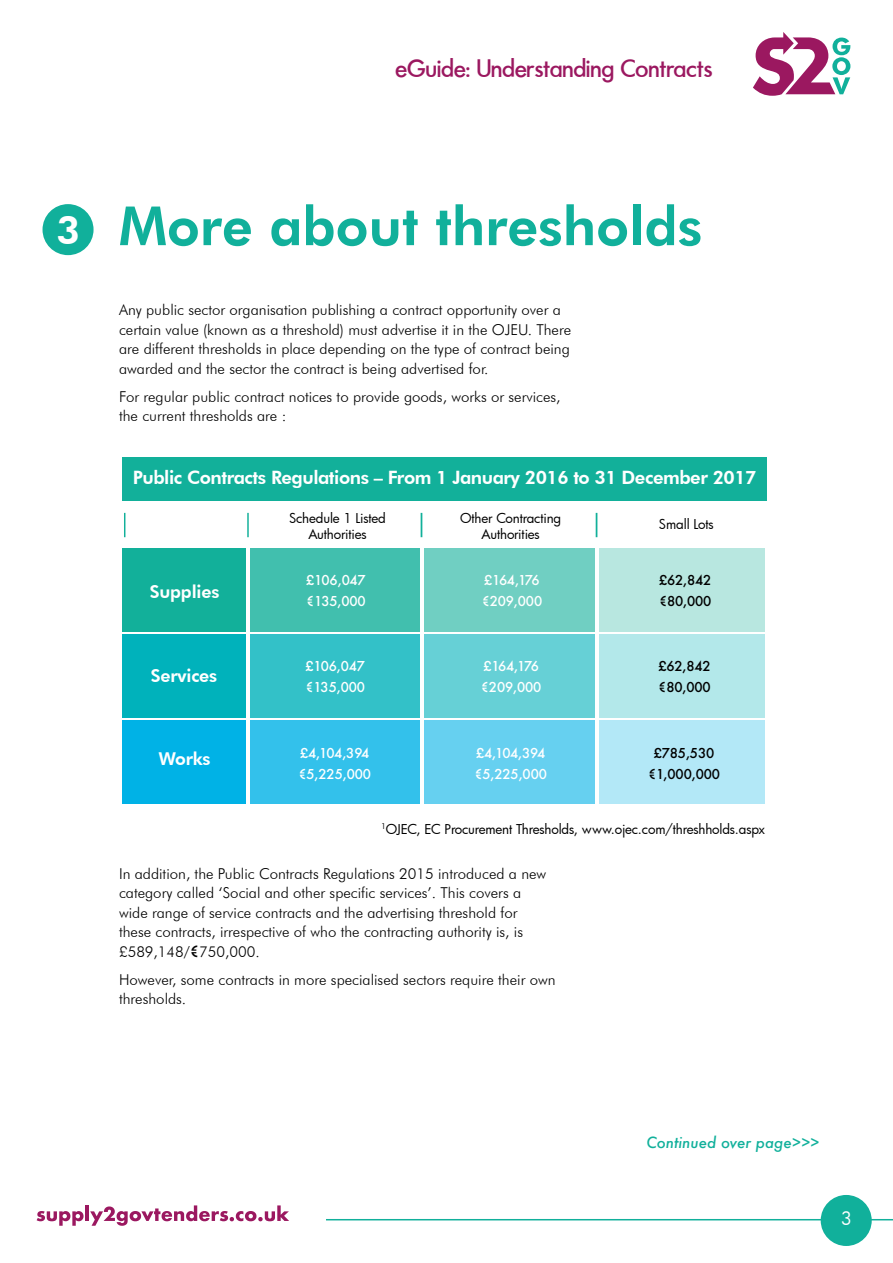
<style>
.page{position:relative;width:893px;height:1263px;background:#fff}
.page>*{position:absolute;margin:0;border:0;box-sizing:border-box;transform-origin:0 0}
.t1{font:800 54px "Futura BT";color:#11b09b}
.t2{font:500 27px "Futura";letter-spacing:.025em;color:#9b1860}
.t3{font:800 18.45px "Futura BT";letter-spacing:-.025em;color:#fff}
.t4{font:18px "Futura";color:#fff}
.t5{font:800 17.7px "Futura BT";letter-spacing:-.01em;color:#fff}
.t6{font:300 15px/19.5px "Futura BT";color:#000}
.t7{font:italic 500 15px "Futura";color:#11b09b}
.t8{font:13.35px/15.9px "Futura";letter-spacing:-.015em;color:#000;text-align:center}
.t9{font:500 13.35px/20.7px "Futura";letter-spacing:-.01em;color:#fff}
.t10{font:500 13.35px/20.7px "Futura";letter-spacing:-.01em;color:#000}
.s1{font-size:39px;color:#fff}
.s2{font-family:"Futura";font-weight:500}
</style>
<div class="page">
<svg style="left:753px;top:32px;width:97px;height:64px"></svg>
<hr style="left:326px;top:1219px;width:567px;height:1px;background:#11b09b">
<svg style="left:37px;top:1211px;width:47px;height:15px"></svg>
<hr style="left:85px;top:1205px;width:4px;height:16px;background:#9b1860">
<svg style="left:90px;top:1205px;width:199px;height:21px"></svg>
<div style="left:821px;top:1195px;width:51px;height:51px;background:#11b09b;border-radius:50%"></div>
<div style="left:43px;top:204px;width:51px;height:51px;background:#11b09b;border-radius:50%"></div>
<div style="left:122px;top:548px;width:125px;height:83px;background:#12b09a"></div>
<div style="left:122px;top:634px;width:125px;height:83px;background:#00b2bb"></div>
<div style="left:122px;top:720px;width:125px;height:84px;background:#00b2e6"></div>
<div style="left:250px;top:548px;width:170px;height:83px;background:#41bfae"></div>
<div style="left:599px;top:548px;width:165px;height:83px;background:#b8e7e0"></div>
<div style="left:424px;top:548px;width:170px;height:83px;background:#70cfc2"></div>
<div style="left:599px;top:634px;width:165px;height:83px;background:#b3e8ea"></div>
<div style="left:424px;top:634px;width:170px;height:83px;background:#66d0d6"></div>
<div style="left:250px;top:634px;width:170px;height:83px;background:#33c1c8"></div>
<div style="left:250px;top:720px;width:170px;height:84px;background:#33c1eb"></div>
<div style="left:424px;top:720px;width:170px;height:84px;background:#66d0f0"></div>
<div style="left:599px;top:720px;width:165px;height:84px;background:#b3e8f7"></div>
<div style="left:122px;top:457px;width:644px;height:44px;background:#12b09a"></div>
<svg style="left:124px;top:513px;width:1px;height:24px"></svg>
<hr style="left:247px;top:513px;width:2px;height:24px;background:#12b09a">
<svg style="left:421px;top:513px;width:1px;height:24px"></svg>
<svg style="left:596px;top:513px;width:1px;height:24px"></svg>
<h2 class="t2" style="left:396px;top:54px;width:318px">eGuide: Understanding Contracts</h2>
<h1 class="t1" style="left:56px;top:193px;width:648px"><span class="s1">3</span> More about thresholds</h1>
<p class="t6" style="left:119px;top:300px;width:454px">Any public sector organisation publishing a contract opportunity over a certain value (known as a threshold) must advertise it in the OJEU. There are different thresholds in place depending on the type of contract being awarded and the sector the contract is being advertised for.</p>
<p class="t6" style="left:119px;top:387px;width:443px">For regular public contract notices to provide goods, works or services, the current thresholds are :</p>
<p class="t3" style="left:133px;top:466px;width:625px">Public Contracts Regulations – From 1 January 2016 to 31 December 2017</p>
<p class="t8" style="left:289px;top:510px;width:98px">Schedule 1 Listed<br>Authorities</p>
<p class="t8" style="left:460px;top:510px;width:103px">Other Contracting<br>Authorities</p>
<p class="t8" style="left:659px;top:516px;width:56px">Small Lots</p>
<p class="t5" style="left:150px;top:581px;width:71px">Supplies</p>
<p class="t5" style="left:151px;top:665px;width:68px">Services</p>
<p class="t5" style="left:158px;top:748px;width:54px">Works</p>
<p class="t9" style="left:306px;top:570px;width:61px">£106,047 €135,000</p>
<p class="t9" style="left:482px;top:570px;width:62px">£164,176 €209,000</p>
<p class="t10" style="left:659px;top:570px;width:54px">£62,842 €80,000</p>
<p class="t9" style="left:305px;top:656px;width:61px">£106,047 €135,000</p>
<p class="t9" style="left:481px;top:656px;width:62px">£164,176 €209,000</p>
<p class="t10" style="left:658px;top:656px;width:54px">£62,842 €80,000</p>
<p class="t9" style="left:298px;top:743px;width:74px">£4,104,394 €5,225,000</p>
<p class="t9" style="left:474px;top:743px;width:74px">£4,104,394 €5,225,000</p>
<p class="t10" style="left:648px;top:743px;width:73px;text-align:center">£785,530 €1,000,000</p>
<p class="t8" style="left:381px;top:820px;width:386px"><sup>1</sup>OJEC, EC Procurement Thresholds, www.ojec.com/threshholds.aspx</p>
<p class="t6" style="left:119px;top:864px;width:429px">In addition, the Public Contracts Regulations 2015 introduced a new category called ‘Social and other specific services’. This covers a wide range of service contracts and the advertising threshold for these contracts, irrespective of who the contracting authority is, is £589,148/<span class="s2">€</span>750,000.</p>
<p class="t6" style="left:119px;top:970px;width:438px">However, some contracts in more specialised sectors require their own thresholds.</p>
<p class="t7" style="left:646px;top:1132px;width:175px">Continued over page&gt;&gt;&gt;</p>
<p class="t4" style="left:841px;top:1206px;width:13px">3</p>
</div>
